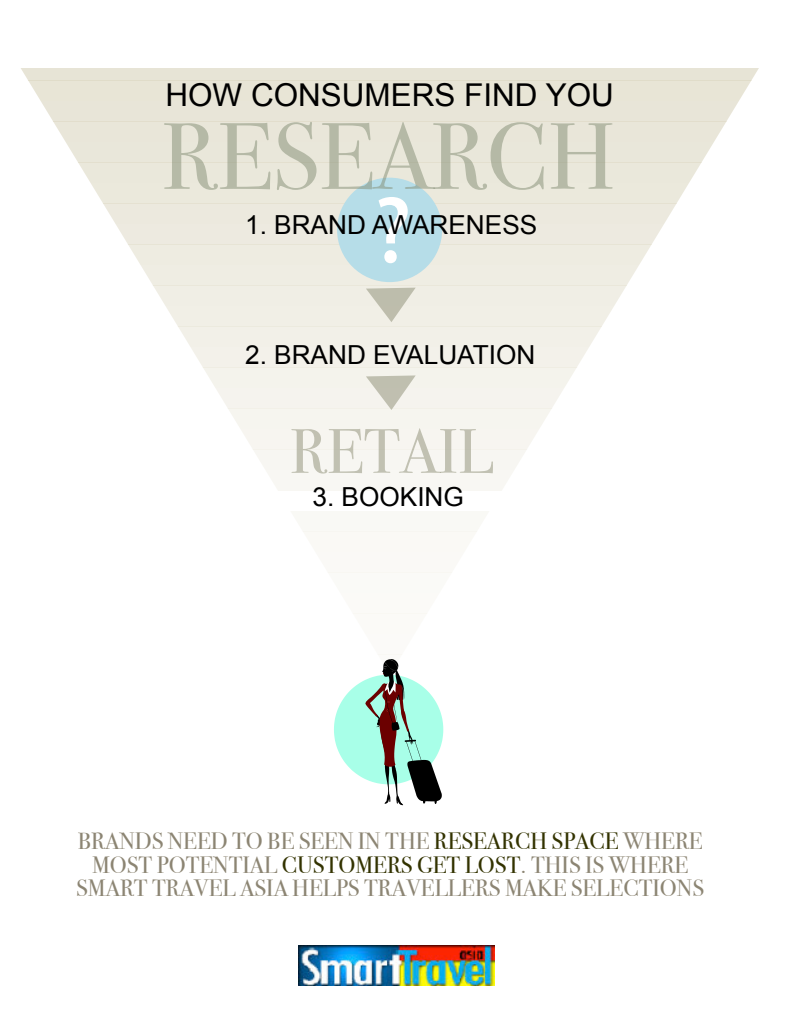
<style>
.page{position:relative;width:800px;height:1035px;background:#fff}
.page>*{position:absolute;margin:0;border:0;box-sizing:border-box;transform-origin:0 0}
.t1{font:94.38px "Bodoni Svty Two SCITCTT";color:rgb(130 140 115/.5)}
.t2{font:83.88px "Adobe Heiti Std";color:#fff}
.t3{font:62.88px "Bodoni Svty Two SCITCTT";color:rgb(139 140 115/.5)}
.t4{font:31.5px "Arial";color:#000}
.t5{font:26.25px "Arial";color:#000}
.t6{font:23.62px/23.6px "Bodoni Svty Two SCITCTT";color:#8c8573;text-align:center}
.s1{color:#330}
</style>
<div class="page">
<div style="left:0;top:60px;width:778px;height:20px;background:#e7e4d6"></div>
<div style="left:0;top:80px;width:778px;height:21px;background:#ded9c3;opacity:.68"></div>
<div style="left:0;top:101px;width:778px;height:21px;background:#ded9c5;opacity:.67"></div>
<div style="left:0;top:122px;width:778px;height:20px;background:#dfdac6;opacity:.67"></div>
<div style="left:0;top:142px;width:778px;height:21px;background:#dfdbc7;opacity:.66"></div>
<div style="left:0;top:163px;width:778px;height:20px;background:#e0dcc8;opacity:.65"></div>
<div style="left:0;top:183px;width:778px;height:20px;background:#e1ddca;opacity:.65"></div>
<div style="left:0;top:203px;width:778px;height:21px;background:#e2decc;opacity:.64"></div>
<div style="left:0;top:224px;width:778px;height:21px;background:#e3dfce;opacity:.64"></div>
<div style="left:0;top:245px;width:778px;height:20px;background:#e5e1d0;opacity:.63"></div>
<div style="left:0;top:265px;width:778px;height:21px;background:#e6e2d3;opacity:.62"></div>
<div style="left:0;top:286px;width:778px;height:20px;background:#e7e4d5;opacity:.62"></div>
<div style="left:0;top:306px;width:778px;height:20px;background:#e9e5d7;opacity:.61"></div>
<div style="left:0;top:326px;width:778px;height:21px;background:#eae7da;opacity:.6"></div>
<div style="left:0;top:347px;width:778px;height:21px;background:#ece9dc;opacity:.6"></div>
<div style="left:0;top:368px;width:778px;height:20px;background:#edebdf;opacity:.59"></div>
<div style="left:0;top:388px;width:778px;height:21px;background:#efece2;opacity:.58"></div>
<div style="left:0;top:409px;width:778px;height:20px;background:#f0eee4;opacity:.58"></div>
<div style="left:0;top:429px;width:778px;height:20px;background:#f1efe6;opacity:.57"></div>
<div style="left:0;top:449px;width:778px;height:21px;background:#f2f0e8;opacity:.56"></div>
<div style="left:337px;top:178px;width:105px;height:104px;background:#b6dde8;border-radius:50%"></div>
<svg style="left:334px;top:659px;width:109px;height:146px"></svg>
<div style="left:0;top:5px;width:778px;height:63px;background:#fff"></div>
<svg style="left:366px;top:375px;width:50px;height:35px;background:#dad9cf"></svg>
<svg style="left:366px;top:288px;width:50px;height:34px;background:#d7d5c9"></svg>
<img style="left:298px;top:945px;width:196px;height:40px">
<h3 class="t4" style="left:165px;top:83px;width:450px">HOW CONSUMERS FIND YOU</h3>
<h1 class="t1" style="left:162px;top:100px;width:455px">RESEARCH</h1>
<h2 class="t2" style="left:374px;top:189px;width:39px">?</h2>
<p class="t5" style="left:245px;top:215px;width:294px">1. BRAND AWARENESS</p>
<p class="t5" style="left:245px;top:345px;width:292px">2. BRAND EVALUATION</p>
<h3 class="t3" style="left:290px;top:414px;width:205px">RETAIL</h3>
<p class="t5" style="left:313px;top:487px;width:153px">3. BOOKING</p>
<p class="t6" style="left:76px;top:829px;width:629px">BRANDS NEED TO BE SEEN IN THE <span class="s1">RESEARCH SPACE</span> WHERE<br>MOST POTENTIAL <span class="s1">CUSTOMERS GET LOST</span>. THIS IS WHERE<br>SMART TRAVEL ASIA HELPS TRAVELLERS MAKE SELECTIONS</p>
</div>
